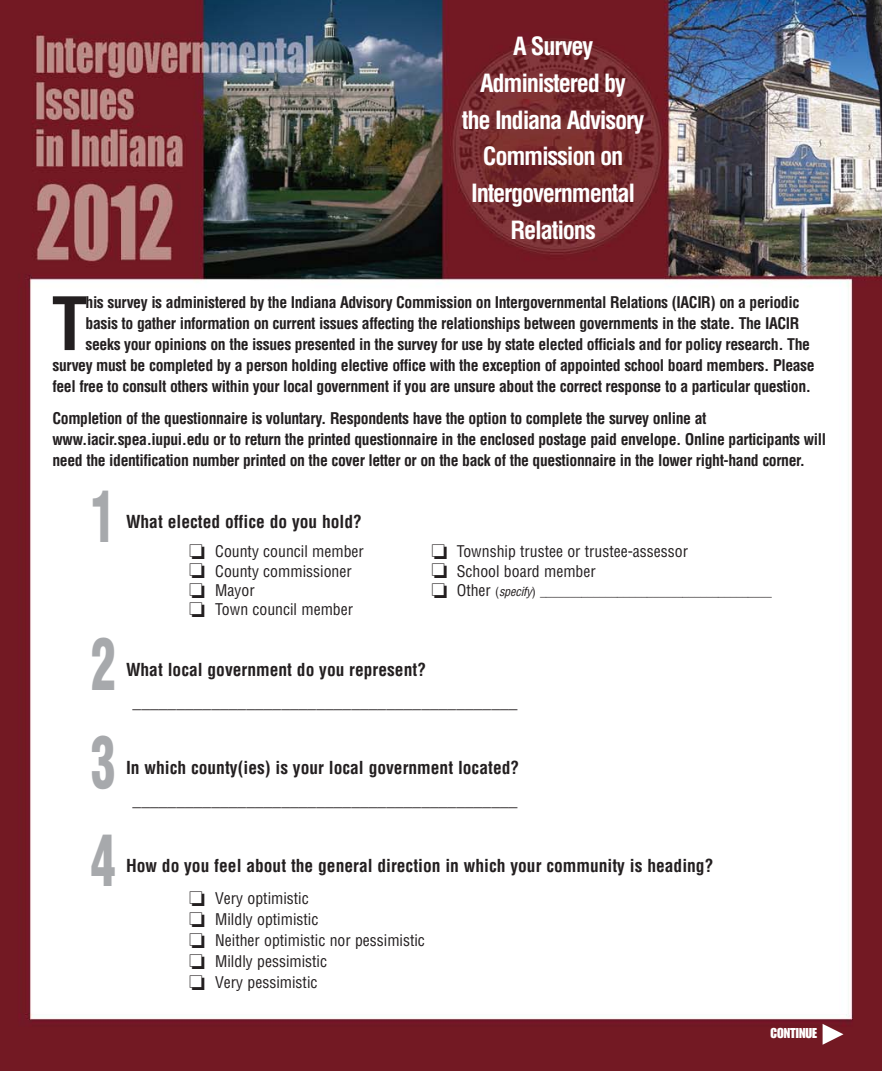
<style>
.page{position:relative;width:882px;height:1071px;background:#fff}
.page>*{position:absolute;margin:0;border:0;box-sizing:border-box;transform-origin:0 0}
.t1{font:700 condensed 71.75px "Helvetica";color:#231f20}
.t2{font:900 condensed 70px "Helvetica";color:#a7a9ac;scale:.7 1}
.t3{font:700 condensed 24.5px/36.8px "Helvetica";letter-spacing:-.05em;color:#fff;text-align:center}
.t4{font:700 condensed 17.5px/31.5px "Helvetica";color:#231f20}
.t5{font:700 condensed 15.75px/21px "Helvetica";letter-spacing:-.025em;color:#231f20}
.t6{font:condensed 15.75px "Helvetica";color:#231f20}
.t7{font:14px "Impact URWT";color:#fff}
.t8{font:condensed 12.25px "Helvetica";color:#231f20}
.s1{font-size:15.75px}
.s2{font-style:italic}
</style>
<div class="page">
<img style="left:0;top:0;width:882px;height:1071px">
<svg style="left:823px;top:1024px;width:21px;height:21px"></svg>
<h3 class="t3" style="left:462px;top:30px;width:184px">A Survey<br>Administered by<br>the Indiana Advisory<br>Commission on<br>Intergovernmental<br>Relations</h3>
<h1 class="t1" style="left:52px;top:296px;width:37px">T</h1>
<p class="t5" style="left:86px;top:293px;width:715px">his survey is administered by the Indiana Advisory Commission on Intergovernmental Relations (IACIR) on a periodic</p>
<p class="t5" style="left:86px;top:314px;width:715px">basis to gather information on current issues affecting the relationships between governments in the state. The IACIR</p>
<p class="t5" style="left:86px;top:335px;width:726px">seeks your opinions on the issues presented in the survey for use by state elected officials and for policy research. The</p>
<p class="t5" style="left:53px;top:356px;width:764px">survey must be completed by a person holding elective office with the exception of appointed school board members. Please</p>
<p class="t5" style="left:53px;top:377px;width:760px">feel free to consult others within your local government if you are unsure about the correct response to a particular question.</p>
<p class="t5" style="left:53px;top:409px;width:775px">Completion of the questionnaire is voluntary. Respondents have the option to complete the survey online at www.iacir.spea.iupui.edu or to return the printed questionnaire in the enclosed postage paid envelope. Online participants will need the identification number printed on the cover letter or on the back of the questionnaire in the lower right-hand corner.</p>
<h2 class="t2" style="left:91px;top:489px;width:36px">1</h2>
<h2 class="t2" style="left:91px;top:638px;width:36px">2</h2>
<h2 class="t2" style="left:91px;top:736px;width:36px">3</h2>
<h2 class="t2" style="left:91px;top:834px;width:36px">4</h2>
<p class="t4" style="left:126px;top:507px;width:237px">What elected office do you hold?</p>
<p class="t6" style="left:189px;top:546px;width:176px">□ County council member</p>
<p class="t6" style="left:431px;top:546px;width:258px">□ Township trustee or trustee-assessor</p>
<p class="t6" style="left:189px;top:565px;width:164px">□ County commissioner</p>
<p class="t6" style="left:431px;top:565px;width:166px">□ School board member</p>
<p class="t6" style="left:189px;top:584px;width:67px">□ Mayor</p>
<p class="t8" style="left:431px;top:587px;width:342px">□ <span class="s1">Other</span> (<span class="s2">specify</span>) _______________________________________</p>
<p class="t6" style="left:189px;top:603px;width:166px">□ Town council member</p>
<p class="t4" style="left:133px;top:656px;width:386px;text-indent:-7px">What local government do you represent? ____________________________________________</p>
<p class="t4" style="left:126px;top:754px;width:395px;text-align:center">In which county(ies) is your local government located? ____________________________________________</p>
<p class="t4" style="left:126px;top:852px;width:589px">How do you feel about the general direction in which your community is heading?</p>
<p class="t6" style="left:189px;top:892px;width:121px">□ Very optimistic</p>
<p class="t6" style="left:189px;top:913px;width:131px">□ Mildly optimistic</p>
<p class="t6" style="left:189px;top:934px;width:237px">□ Neither optimistic nor pessimistic</p>
<p class="t6" style="left:189px;top:955px;width:140px">□ Mildly pessimistic</p>
<p class="t6" style="left:189px;top:976px;width:130px">□ Very pessimistic</p>
<p class="t7" style="left:771px;top:1025px;width:48px">CONTINUE</p>
</div>
